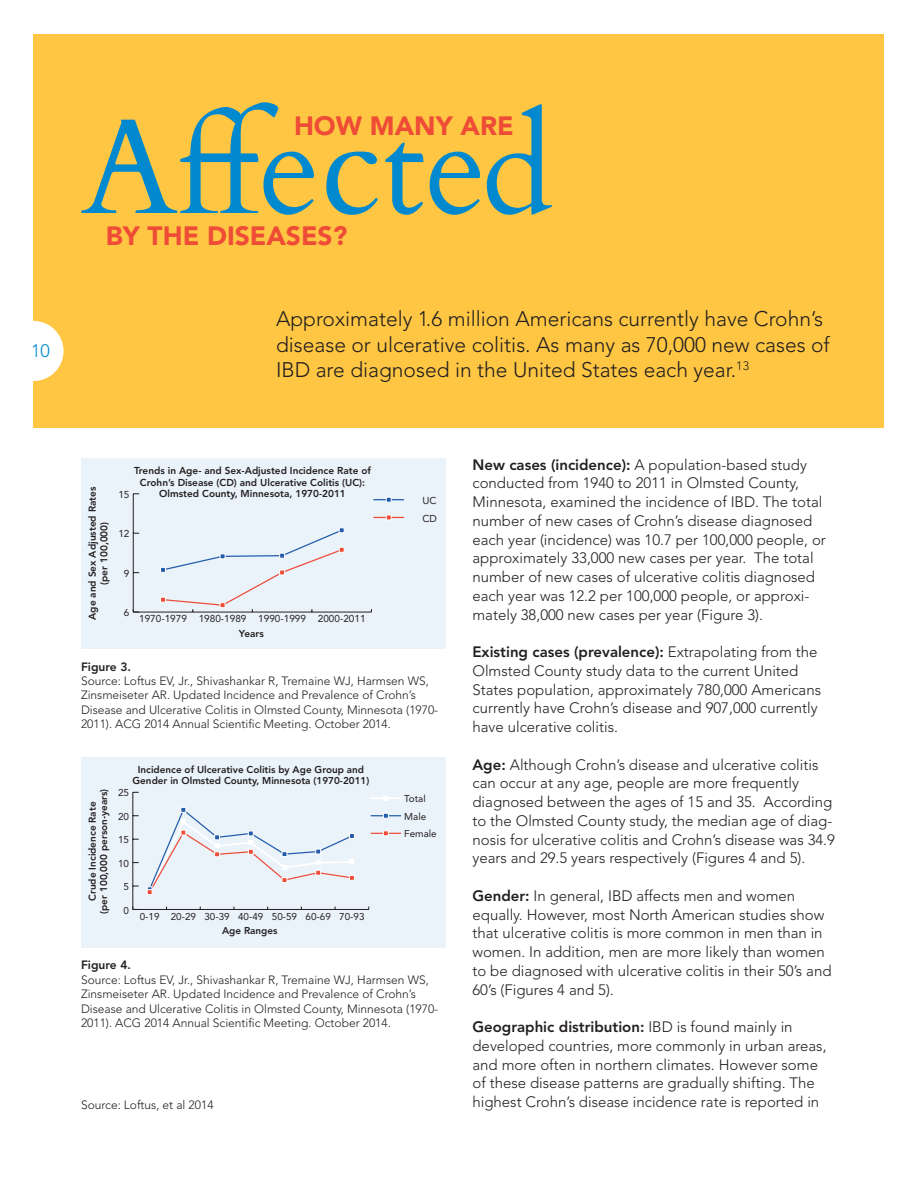
<style>
.page{position:relative;width:918px;height:1188px;background:#fff}
.page>*{position:absolute;margin:0;border:0;box-sizing:border-box;transform-origin:0 0}
.t1{font:135.6px "Cardo";color:#0089cf}
.t2{font:900 26.25px "Avenir";color:#ef4c38}
.Large_Intro_Graph{font:300 21px/25.5px "Avenir";color:#231f20}
.t3{font:300 18px "Avenir";color:#0089cf}
.Body_Copy{font:300 15px/18.8px "Avenir";color:#231f20}
.Figure_Copy{font:300 12px/14.4px "Avenir";color:#231f20}
.t4{font:800 12px "Avenir";color:#231f20}
.t5{font:800 10.05px/11.7px "Avenir";color:#231f20;text-align:center}
.t6{font:10.05px/17.7px "Avenir";color:#231f20}
.t7{font:800 9.9px/11.6px "Avenir";color:#231f20;text-align:center}
.t8{font:9.9px/17.5px "Avenir";color:#231f20}
.s1{font-weight:800}
</style>
<div class="page">
<div style="left:33px;top:34px;width:851px;height:394px;background:#fec642"></div>
<div style="left:3px;top:321px;width:61px;height:60px;background:#fff;border-radius:50%"></div>
<div style="left:81px;top:757px;width:365px;height:191px;background:#eaf3fa"></div>
<hr style="left:133px;top:909px;width:236px;height:1px;background:#231f20">
<hr style="left:132px;top:792px;width:1px;height:117px;background:#231f20">
<svg style="left:147px;top:796px;width:255px;height:99px"></svg>
<div style="left:81px;top:458px;width:365px;height:191px;background:#eaf3fa"></div>
<hr style="left:133px;top:612px;width:238px;height:1px;background:#231f20">
<hr style="left:133px;top:494px;width:1px;height:118px;background:#231f20">
<svg style="left:133px;top:609px;width:6px;height:4px"></svg>
<svg style="left:160px;top:497px;width:245px;height:115px"></svg>
<p class="t3" style="left:31px;top:341px;width:20px">10</p>
<p class="t1" style="left:81px;top:58px;width:474px">Affected</p>
<p class="t2" style="left:106px;top:220px;width:243px">BY THE DISEASES?</p>
<p class="t2" style="left:294px;top:110px;width:221px">HOW MANY ARE</p>
<p class="Large_Intro_Graph" style="left:276px;top:306px;width:555px">Approximately 1.6 million Americans currently have Crohn’s disease or ulcerative colitis. As many as 70,000 new cases of<br>IBD are diagnosed in the United States each year.<sup>13</sup></p>
<p class="t5" style="left:86px;top:620px;width:135px;rotate:-90deg">Age and Sex Adjusted Rates (per 100,000)</p>
<p class="t5" style="left:134px;top:465px;width:238px">Trends in Age- and Sex-Adjusted Incidence Rate of<br>Crohn’s Disease (CD) and Ulcerative Colitis (UC):<br>Olmsted County, Minnesota, 1970-2011</p>
<p class="t6" style="left:118px;top:486px;width:13px">15</p>
<p class="t6" style="left:118px;top:525px;width:13px">12</p>
<p class="t6" style="left:124px;top:564px;width:7px">9</p>
<p class="t6" style="left:124px;top:604px;width:7px">6</p>
<p class="t6" style="left:139px;top:610px;width:228px">1970-1979 1980-1989 1990-1999 2000-2011</p>
<p class="t5" style="left:239px;top:628px;width:26px">Years</p>
<p class="t6" style="left:422px;top:492px;width:16px">UC<br>CD</p>
<p class="t4" style="left:81px;top:659px;width:52px">Figure 3.</p>
<p class="Figure_Copy" style="left:81px;top:674px;width:359px">Source: Loftus EV, Jr., Shivashankar R, Tremaine WJ, Harmsen WS, Zinsmeiseter AR. Updated Incidence and Prevalence of Crohn’s Disease and Ulcerative Colitis in Olmsted County, Minnesota (1970- 2011). ACG 2014 Annual Scientific Meeting. October 2014.</p>
<p class="t7" style="left:87px;top:914px;width:126px;rotate:-90deg">Crude Incidence Rate<br>(per 100,000 person-years)</p>
<p class="t7" style="left:133px;top:763px;width:238px">Incidence of Ulcerative Colitis by Age Group and<br>Gender in Olmsted County, Minnesota (1970-2011)</p>
<p class="t8" style="left:118px;top:784px;width:13px">25</p>
<p class="t8" style="left:118px;top:808px;width:13px">20</p>
<p class="t8" style="left:118px;top:831px;width:13px">15</p>
<p class="t8" style="left:118px;top:855px;width:13px">10</p>
<p class="t8" style="left:124px;top:878px;width:7px">5</p>
<p class="t8" style="left:124px;top:901px;width:7px">0</p>
<p class="t8" style="left:140px;top:907px;width:226px">0-19 20-29 30-39 40-49 50-59 60-69 70-93</p>
<p class="t7" style="left:222px;top:925px;width:57px">Age Ranges</p>
<p class="t8" style="left:404px;top:790px;width:34px">Total<br>Male<br>Female</p>
<p class="t4" style="left:81px;top:958px;width:52px">Figure 4.</p>
<p class="Figure_Copy" style="left:81px;top:972px;width:359px">Source: Loftus EV, Jr., Shivashankar R, Tremaine WJ, Harmsen WS, Zinsmeiseter AR. Updated Incidence and Prevalence of Crohn’s Disease and Ulcerative Colitis in Olmsted County, Minnesota (1970- 2011). ACG 2014 Annual Scientific Meeting. October 2014.</p>
<p class="Figure_Copy" style="left:81px;top:1098px;width:134px">Source: Loftus, et al 2014</p>
<p class="Body_Copy" style="left:472px;top:455px;width:355px"><span class="s1">New cases (incidence):</span> A population-based study conducted from 1940 to 2011 in Olmsted County, Minnesota, examined the incidence of IBD. The total number of new cases of Crohn’s disease diagnosed each year (incidence) was 10.7 per 100,000 people, or approximately 33,000 new cases per year. The total number of new cases of ulcerative colitis diagnosed each year was 12.2 per 100,000 people, or approxi&shy;mately 38,000 new cases per year (Figure 3).</p>
<p class="Body_Copy" style="left:472px;top:642px;width:350px"><span class="s1">Existing cases (prevalence):</span> Extrapolating from the Olmsted County study data to the current United States population, approximately 780,000 Americans currently have Crohn’s disease and 907,000 currently have ulcerative colitis.</p>
<p class="Body_Copy" style="left:472px;top:755px;width:364px"><span class="s1">Age:</span> Although Crohn’s disease and ulcerative colitis can occur at any age, people are more frequently diagnosed between the ages of 15 and 35. According to the Olmsted County study, the median age of diag&shy;nosis for ulcerative colitis and Crohn’s disease was 34.9 years and 29.5 years respectively (Figures 4 and 5).</p>
<p class="Body_Copy" style="left:472px;top:886px;width:361px"><span class="s1">Gender:</span> In general, IBD affects men and women equally. However, most North American studies show that ulcerative colitis is more common in men than in women. In addition, men are more likely than women to be diagnosed with ulcerative colitis in their 50’s and 60’s (Figures 4 and 5).</p>
<p class="Body_Copy" style="left:472px;top:1017px;width:356px"><span class="s1">Geographic distribution:</span> IBD is found mainly in developed countries, more commonly in urban areas, and more often in northern climates. However some of these disease patterns are gradually shifting. The highest Crohn’s disease incidence rate is reported in</p>
</div>
